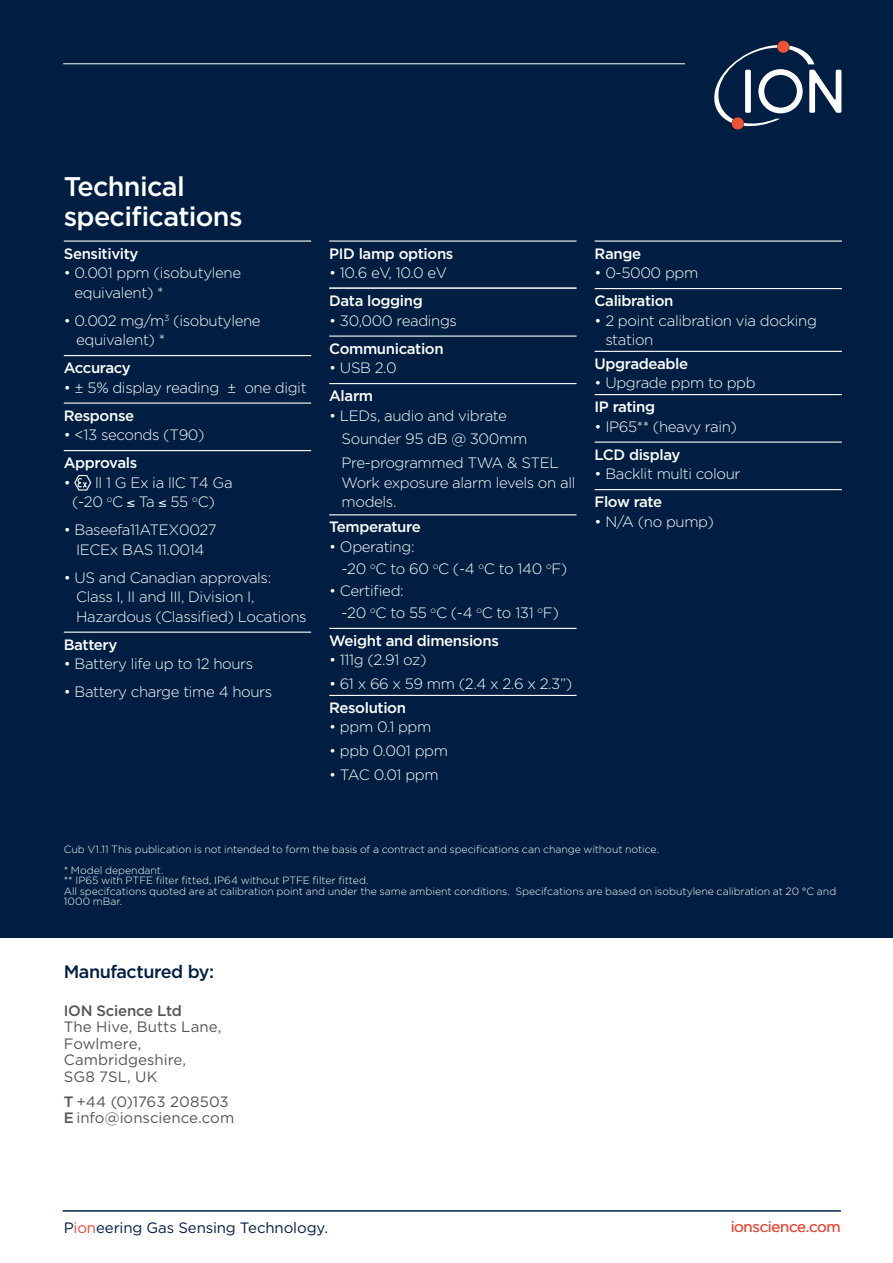
<style>
.page{position:relative;width:893px;height:1263px;background:#fff}
.page>*{position:absolute;margin:0;border:0;box-sizing:border-box;transform-origin:0 0}
.t1{font:500 27px/30px "Gotham";letter-spacing:-.025em;color:#fff}
.t2{font:500 18px "Gotham";letter-spacing:-.025em;color:#001e41}
.t3{font:300 15px/19.5px "Gotham";letter-spacing:-.025em;color:#fff}
.t4{font:500 15px "Gotham";letter-spacing:-.025em;color:#fff}
.t5{font:15px/16.5px "Gotham";color:#54555a}
.t6{font:15px "Gotham";letter-spacing:-.01em;color:#001e41}
.t7{font:15px "Gotham";letter-spacing:-.025em;color:#ed4b38}
.t8{font:500 15px "Gotham";letter-spacing:-.015em;color:#54555a}
.t9{font:300 10.5px/10.5px "Gotham";letter-spacing:-.005em;color:#fff}
.s1{font-weight:500}
.s2{color:#ed4b38}
</style>
<div class="page">
<div style="left:0;top:0;width:893px;height:938px;background:#001e41"></div>
<svg style="left:74px;top:475px;width:17px;height:15px"></svg>
<hr style="left:64px;top:240px;width:247px;height:2px;background:#fff">
<hr style="left:64px;top:355px;width:247px;height:1px;background:#fff">
<hr style="left:64px;top:402px;width:247px;height:2px;background:#fff">
<hr style="left:64px;top:450px;width:247px;height:1px;background:#fff">
<hr style="left:64px;top:632px;width:247px;height:1px;background:#fff">
<hr style="left:63px;top:64px;width:622px;height:1px;background:#fff">
<hr style="left:63px;top:1210px;width:778px;height:1px;background:#001e41">
<svg style="left:714px;top:40px;width:127px;height:90px"></svg>
<hr style="left:329px;top:240px;width:248px;height:2px;background:#fff">
<hr style="left:329px;top:335px;width:248px;height:2px;background:#fff">
<hr style="left:329px;top:383px;width:248px;height:1px;background:#fff">
<hr style="left:329px;top:514px;width:248px;height:1px;background:#fff">
<hr style="left:329px;top:628px;width:248px;height:1px;background:#fff">
<hr style="left:329px;top:695px;width:248px;height:1px;background:#fff">
<hr style="left:595px;top:240px;width:247px;height:2px;background:#fff">
<hr style="left:595px;top:288px;width:247px;height:1px;background:#fff">
<hr style="left:595px;top:351px;width:247px;height:1px;background:#fff">
<hr style="left:595px;top:394px;width:247px;height:1px;background:#fff">
<hr style="left:595px;top:441px;width:247px;height:2px;background:#fff">
<hr style="left:595px;top:489px;width:247px;height:1px;background:#fff">
<hr style="left:329px;top:287px;width:248px;height:2px;background:#fff">
<p class="t1" style="left:64px;top:171px;width:180px">Technical specifications</p>
<p class="t4" style="left:64px;top:243px;width:76px">Sensitivity</p>
<p class="t3" style="left:75px;top:263px;width:168px;text-indent:-11px">• 0.001 ppm (isobutylene equivalent) *</p>
<p class="t3" style="left:76px;top:310px;width:186px;text-indent:-12px">• 0.002 mg/m<sup>3</sup> (isobutylene equivalent) *</p>
<p class="t4" style="left:64px;top:358px;width:69px">Accuracy</p>
<p class="t3" style="left:64px;top:377px;width:244px">• ± 5% display reading ± one digit</p>
<p class="t4" style="left:64px;top:406px;width:72px">Response</p>
<p class="t3" style="left:64px;top:425px;width:142px">• &lt;13 seconds (T90)</p>
<p class="t4" style="left:64px;top:453px;width:75px">Approvals</p>
<p class="t3" style="left:72px;top:472px;width:162px;text-indent:-8px">• ll 1 G Ex ia llC T4 Ga (-20 <sup>o</sup>C ≤ Ta ≤ 55 <sup>o</sup>C)</p>
<p class="t3" style="left:64px;top:520px;width:154px;text-align:center">• Baseefa11ATEX0027<br>IECEx BAS 11.0014</p>
<p class="t3" style="left:76px;top:567px;width:232px;text-indent:-12px">• US and Canadian approvals:<br>Class I, II and III, Division I,<br>Hazardous (Classified) Locations</p>
<p class="t4" style="left:64px;top:635px;width:55px">Battery</p>
<p class="t3" style="left:64px;top:654px;width:191px">• Battery life up to 12 hours</p>
<p class="t3" style="left:64px;top:682px;width:210px">• Battery charge time 4 hours</p>
<p class="t4" style="left:329px;top:243px;width:126px">PID lamp options</p>
<p class="t3" style="left:329px;top:263px;width:119px">• 10.6 eV, 10.0 eV</p>
<p class="t4" style="left:329px;top:291px;width:95px">Data logging</p>
<p class="t3" style="left:329px;top:310px;width:129px">• 30,000 readings</p>
<p class="t4" style="left:329px;top:339px;width:116px">Communication</p>
<p class="t3" style="left:329px;top:358px;width:69px">• USB 2.0</p>
<p class="t4" style="left:329px;top:386px;width:45px">Alarm</p>
<p class="t3" style="left:329px;top:405px;width:179px">• LEDs, audio and vibrate</p>
<p class="t3" style="left:342px;top:429px;width:187px">Sounder 95 dB @ 300mm</p>
<p class="t3" style="left:342px;top:453px;width:235px">Pre-programmed TWA &amp; STEL<br>Work exposure alarm levels on all models.</p>
<p class="t4" style="left:329px;top:517px;width:93px">Temperature</p>
<p class="t3" style="left:329px;top:536px;width:87px">• Operating:</p>
<p class="t3" style="left:342px;top:558px;width:227px">-20 <sup>o</sup>C to 60 <sup>o</sup>C (-4 <sup>o</sup>C to 140 <sup>o</sup>F)</p>
<p class="t3" style="left:329px;top:580px;width:76px">• Certified:</p>
<p class="t3" style="left:342px;top:602px;width:219px">-20 <sup>o</sup>C to 55 <sup>o</sup>C (-4 <sup>o</sup>C to 131 <sup>o</sup>F)</p>
<p class="t4" style="left:329px;top:631px;width:171px">Weight and dimensions</p>
<p class="t3" style="left:329px;top:650px;width:99px">• 111g (2.91 oz)</p>
<p class="t3" style="left:329px;top:674px;width:245px">• 61 x 66 x 59 mm (2.4 x 2.6 x 2.3”)</p>
<p class="t4" style="left:329px;top:698px;width:78px">Resolution</p>
<p class="t3" style="left:329px;top:717px;width:104px">• ppm 0.1 ppm</p>
<p class="t3" style="left:329px;top:741px;width:120px">• ppb 0.001 ppm</p>
<p class="t3" style="left:329px;top:764px;width:111px">• TAC 0.01 ppm</p>
<p class="t4" style="left:595px;top:243px;width:48px">Range</p>
<p class="t3" style="left:595px;top:263px;width:105px">• 0-5000 ppm</p>
<p class="t4" style="left:595px;top:291px;width:80px">Calibration</p>
<p class="t3" style="left:605px;top:310px;width:213px;text-indent:-11px">• 2 point calibration via docking station</p>
<p class="t4" style="left:595px;top:354px;width:95px">Upgradeable</p>
<p class="t3" style="left:595px;top:373px;width:163px">• Upgrade ppm to ppb</p>
<p class="t4" style="left:595px;top:397px;width:62px">IP rating</p>
<p class="t3" style="left:595px;top:416px;width:144px">• IP65** (heavy rain)</p>
<p class="t4" style="left:595px;top:445px;width:87px">LCD display</p>
<p class="t3" style="left:595px;top:464px;width:147px">• Backlit multi colour</p>
<p class="t4" style="left:595px;top:492px;width:69px">Flow rate</p>
<p class="t3" style="left:595px;top:511px;width:121px">• N/A (no pump)</p>
<p class="t9" style="left:64px;top:843px;width:597px">Cub V1.11 This publication is not intended to form the basis of a contract and specifications can change without notice.</p>
<p class="t9" style="left:64px;top:864px;width:101px">* Model dependant.</p>
<p class="t9" style="left:64px;top:875px;width:306px">** IP65 with PTFE filter fitted, IP64 without PTFE filter fitted.</p>
<p class="t9" style="left:64px;top:885px;width:774px">All specifcations quoted are at calibration point and under the same ambient conditions. Specifcations are based on isobutylene calibration at 20 °C and<br>1000 mBar.</p>
<p class="t2" style="left:64px;top:959px;width:152px">Manufactured by:</p>
<p class="t8" style="left:64px;top:1000px;width:119px">ION Science Ltd</p>
<p class="t5" style="left:64px;top:1018px;width:159px">The Hive, Butts Lane,<br>Fowlmere,<br>Cambridgeshire,<br>SG8 7SL, UK</p>
<p class="t5" style="left:64px;top:1093px;width:167px"><span class="s1">T</span> +44 (0)1763 208503</p>
<p class="t5" style="left:64px;top:1109px;width:172px"><span class="s1">E</span> info@ionscience.com</p>
<p class="t6" style="left:64px;top:1219px;width:266px">P<span class="s2">ion</span>eering Gas Sensing Technology.</p>
<p class="t7" style="left:731px;top:1219px;width:112px">ionscience.com</p>
</div>
